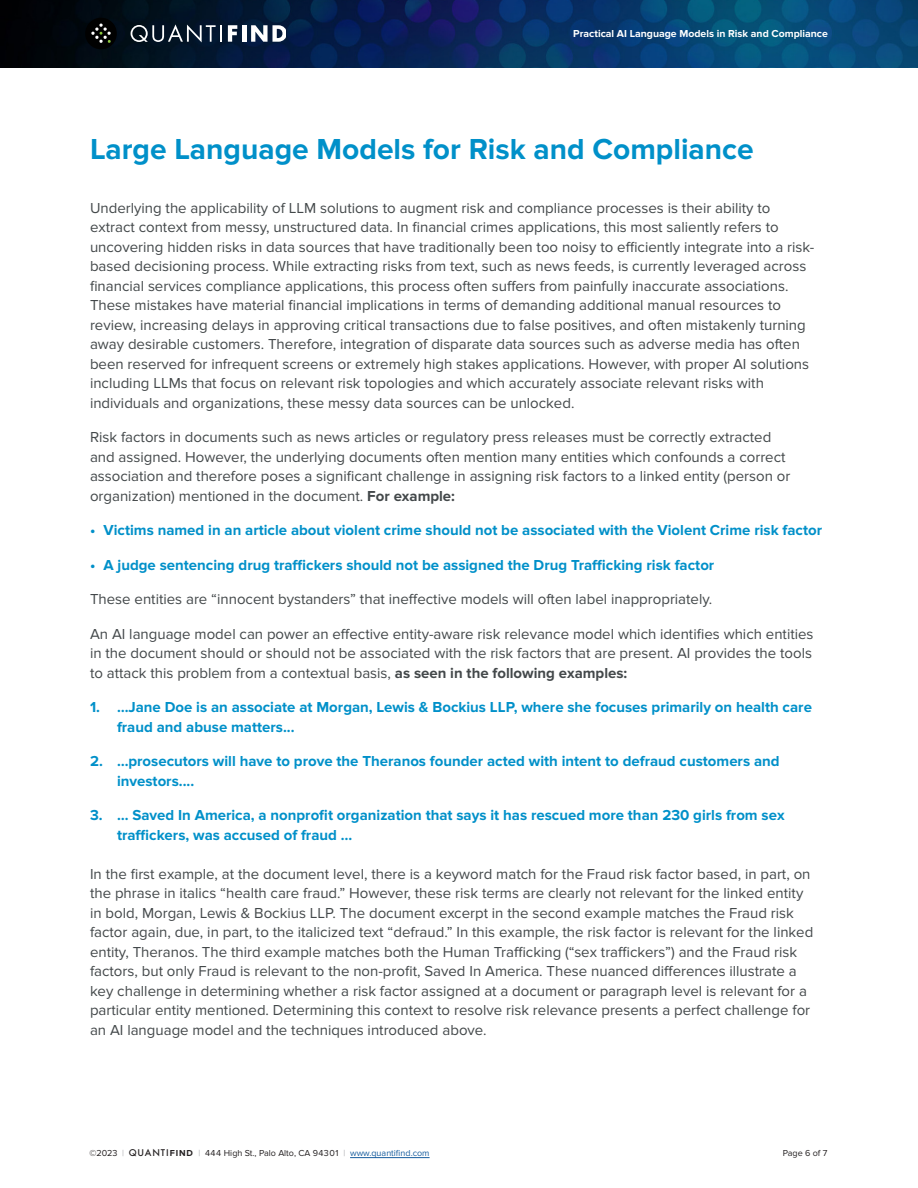
<style>
.page{position:relative;width:918px;height:1188px;background:#fff}
.page>*{position:absolute;margin:0;border:0;box-sizing:border-box;transform-origin:0 0}
.t1{font:700 30px "Proxima Nova";color:#0090c9}
.t2{font:15px/19.5px "Proxima Nova";color:#43484a}
.t3{font:700 15px/19.5px "Proxima Nova";color:#0090c9}
.t4{font:700 10.5px "Proxima Nova";color:#fff}
.t5{font:9px "Proxima Nova";color:#231f20}
.s1{font-weight:700}
.s2{color:#a8a9ad}
.s3{font-family:"Futura";font-weight:500}
.s4{color:#175d9e}
</style>
<div class="page">
<img style="left:0;top:0;width:918px;height:68px">
<div style="left:85px;top:18px;width:32px;height:31px;background:#010101;border-radius:50%"></div>
<svg style="left:91px;top:23px;width:20px;height:20px"></svg>
<svg style="left:131px;top:24px;width:91px;height:18px;background:#3e4b59"></svg>
<svg style="left:228px;top:25px;width:9px;height:17px"></svg>
<hr style="left:242px;top:25px;width:4px;height:17px;background:#fff">
<svg style="left:251px;top:25px;width:35px;height:17px"></svg>
<hr style="left:350px;top:1157px;width:80px;height:1px;background:#175d9e">
<p class="t4" style="left:573px;top:27px;width:256px">Practical AI Language Models in Risk and Compliance</p>
<p class="t1" style="left:90px;top:131px;width:665px">Large Language Models for Risk and Compliance</p>
<p class="t2" style="left:90px;top:198px;width:726px">Underlying the applicability of LLM solutions to augment risk and compliance processes is their ability to extract context from messy, unstructured data. In financial crimes applications, this most saliently refers to uncovering hidden risks in data sources that have traditionally been too noisy to efficiently integrate into a risk&shy;based decisioning process. While extracting risks from text, such as news feeds, is currently leveraged across financial services compliance applications, this process often suffers from painfully inaccurate associations.<br>These mistakes have material financial implications in terms of demanding additional manual resources to review, increasing delays in approving critical transactions due to false positives, and often mistakenly turning away desirable customers. Therefore, integration of disparate data sources such as adverse media has often been reserved for infrequent screens or extremely high stakes applications. However, with proper AI solutions including LLMs that focus on relevant risk topologies and which accurately associate relevant risks with individuals and organizations, these messy data sources can be unlocked.</p>
<p class="t2" style="left:90px;top:428px;width:702px">Risk factors in documents such as news articles or regulatory press releases must be correctly extracted and assigned. However, the underlying documents often mention many entities which confounds a correct association and therefore poses a significant challenge in assigning risk factors to a linked entity (person or organization) mentioned in the document. <span class="s1">For example:</span></p>
<p class="t3" style="left:90px;top:521px;width:734px">• Victims named in an article about violent crime should not be associated with the Violent Crime risk factor</p>
<p class="t3" style="left:90px;top:555px;width:626px">• A judge sentencing drug traffickers should not be assigned the Drug Trafficking risk factor</p>
<p class="t2" style="left:90px;top:590px;width:624px">These entities are “innocent bystanders” that ineffective models will often label inappropriately.</p>
<p class="t2" style="left:90px;top:624px;width:725px;text-align:justify">An AI language model can power an effective entity-aware risk relevance model which identifies which entities in the document should or should not be associated with the risk factors that are present. AI provides the tools to attack this problem from a contextual basis, <span class="s1">as seen in the following examples:</span></p>
<p class="t3" style="left:117px;top:698px;width:696px;text-indent:-27px">1. …Jane Doe is an associate at Morgan, Lewis &amp; Bockius LLP, where she focuses primarily on health care fraud and abuse matters...</p>
<p class="t3" style="left:117px;top:752px;width:664px;text-indent:-27px">2. …prosecutors will have to prove the Theranos founder acted with intent to defraud customers and investors....</p>
<p class="t3" style="left:117px;top:806px;width:669px;text-indent:-27px">3. … Saved In America, a nonprofit organization that says it has rescued more than 230 girls from sex traffickers, was accused of fraud …</p>
<p class="t2" style="left:90px;top:864px;width:725px">In the first example, at the document level, there is a keyword match for the Fraud risk factor based, in part, on the phrase in italics “health care fraud.” However, these risk terms are clearly not relevant for the linked entity in bold, Morgan, Lewis &amp; Bockius LLP. The document excerpt in the second example matches the Fraud risk factor again, due, in part, to the italicized text “defraud.” In this example, the risk factor is relevant for the linked entity, Theranos. The third example matches both the Human Trafficking (“sex traffickers”) and the Fraud risk factors, but only Fraud is relevant to the non-profit, Saved In America. These nuanced differences illustrate a key challenge in determining whether a risk factor assigned at a document or paragraph level is relevant for a particular entity mentioned. Determining this context to resolve risk relevance presents a perfect challenge for an AI language model and the techniques introduced above.</p>
<p class="t5" style="left:89px;top:1148px;width:342px">©2023 <span class="s2">|</span> <span class="s3">QUANTI</span><span class="s1">FIND</span> <span class="s2">|</span> 444 High St., Palo Alto, CA 94301 <span class="s2">|</span> <span class="s4">www.quantifind.com</span></p>
<p class="t5" style="left:783px;top:1148px;width:46px">Page 6 of 7</p>
</div>
